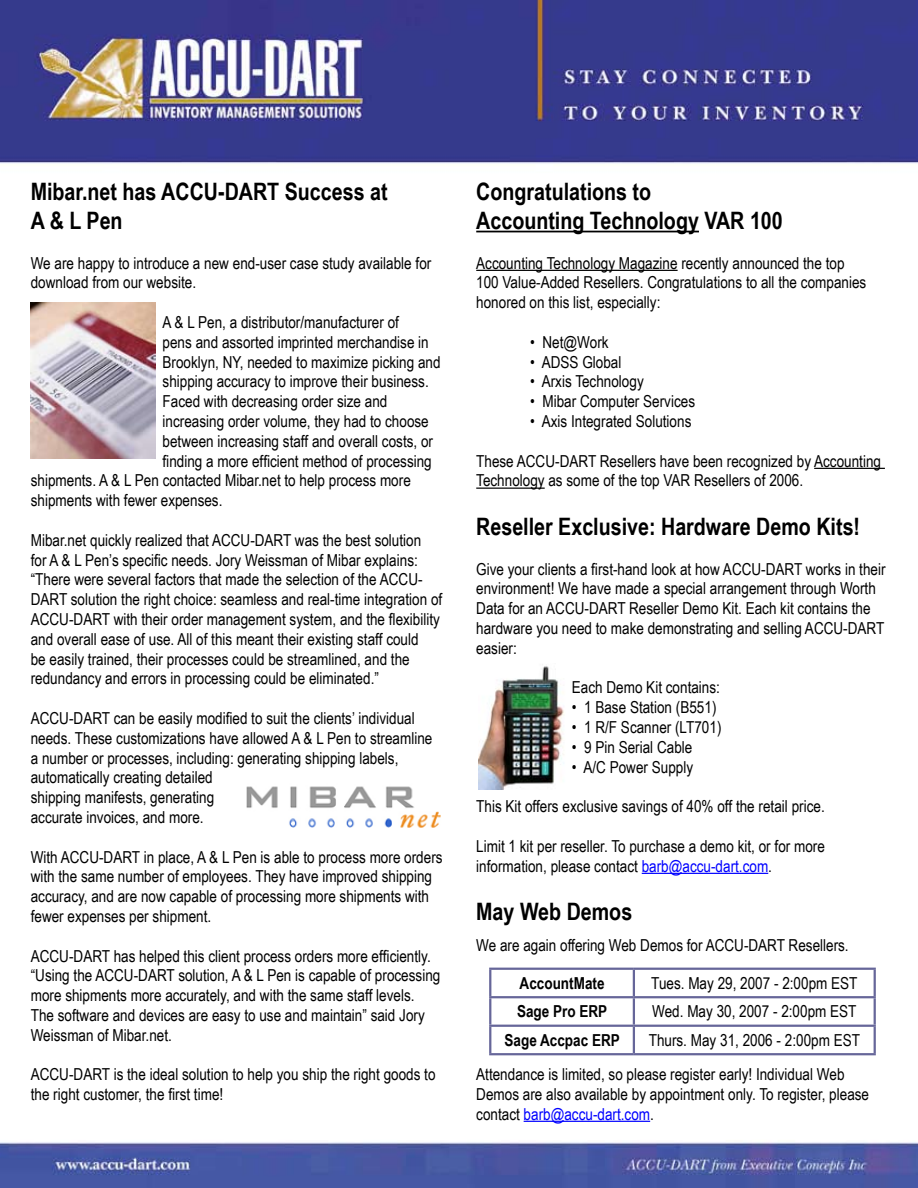
<style>
.page{position:relative;width:918px;height:1188px;background:#fff}
.page>*{position:absolute;margin:0;border:0;box-sizing:border-box;transform-origin:0 0}
.t1{font:700 24px/28.8px "Arial Narrow";color:#000}
.t2{font:16.5px/19.8px "Arial Narrow";color:#000}
.t3{font:700 16.5px "Arial Narrow";color:#000}
.s1{color:#00f}
</style>
<div class="page">
<img style="left:0;top:0;width:918px;height:1188px">
<hr style="left:476px;top:231px;width:223px;height:1px;background:#000">
<hr style="left:476px;top:270px;width:202px;height:1px;background:#000">
<hr style="left:814px;top:468px;width:71px;height:1px;background:#000">
<hr style="left:476px;top:488px;width:69px;height:1px;background:#000">
<hr style="left:642px;top:873px;width:126px;height:1px;background:#00f">
<hr style="left:524px;top:1121px;width:126px;height:1px;background:#00f">
<hr style="left:489px;top:970px;width:2px;height:26px;background:#669">
<hr style="left:489px;top:968px;width:145px;height:2px;background:#669">
<hr style="left:633px;top:970px;width:2px;height:26px;background:#669">
<hr style="left:634px;top:968px;width:242px;height:2px;background:#669">
<hr style="left:874px;top:970px;width:2px;height:26px;background:#669">
<hr style="left:489px;top:998px;width:2px;height:27px;background:#669">
<hr style="left:489px;top:996px;width:145px;height:2px;background:#669">
<hr style="left:633px;top:998px;width:2px;height:27px;background:#669">
<hr style="left:634px;top:996px;width:242px;height:2px;background:#669">
<hr style="left:874px;top:998px;width:2px;height:27px;background:#669">
<hr style="left:489px;top:1027px;width:2px;height:26px;background:#669">
<hr style="left:489px;top:1025px;width:145px;height:2px;background:#669">
<hr style="left:489px;top:1053px;width:145px;height:2px;background:#669">
<hr style="left:633px;top:1027px;width:2px;height:26px;background:#669">
<hr style="left:634px;top:1025px;width:242px;height:2px;background:#669">
<hr style="left:874px;top:1027px;width:2px;height:26px;background:#669">
<hr style="left:634px;top:1053px;width:242px;height:2px;background:#669">
<img style="left:240px;top:778px;width:204px;height:57px">
<img style="left:30px;top:303px;width:125px;height:156px">
<img style="left:478px;top:663px;width:94px;height:126px">
<h1 class="t1" style="left:31px;top:176px;width:358px">Mibar.net has ACCU-DART Success at<br>A &amp; L Pen</h1>
<p class="t2" style="left:31px;top:252px;width:402px">We are happy to introduce a new end-user case study available for download from our website.</p>
<p class="t2" style="left:163px;top:312px;width:238px">A &amp; L Pen, a distributor/manufacturer of</p>
<p class="t2" style="left:163px;top:331px;width:268px">pens and assorted imprinted merchandise in</p>
<p class="t2" style="left:163px;top:351px;width:280px">Brooklyn, NY, needed to maximize picking and</p>
<p class="t2" style="left:163px;top:371px;width:268px">shipping accuracy to improve their business.</p>
<p class="t2" style="left:163px;top:391px;width:226px">Faced with decreasing order size and</p>
<p class="t2" style="left:163px;top:411px;width:268px">increasing order volume, they had to choose</p>
<p class="t2" style="left:163px;top:430px;width:272px">between increasing staff and overall costs, or</p>
<p class="t2" style="left:163px;top:450px;width:271px">finding a more efficient method of processing</p>
<p class="t2" style="left:31px;top:470px;width:382px">shipments. A &amp; L Pen contacted Mibar.net to help process more</p>
<p class="t2" style="left:31px;top:490px;width:193px">shipments with fewer expenses.</p>
<p class="t2" style="left:31px;top:529px;width:413px">Mibar.net quickly realized that ACCU-DART was the best solution<br>for A &amp; L Pen’s specific needs. Jory Weissman of Mibar explains: “There were several factors that made the selection of the ACCU-DART solution the right choice: seamless and real-time integration of ACCU-DART with their order management system, and the flexibility and overall ease of use. All of this meant their existing staff could<br>be easily trained, their processes could be streamlined, and the redundancy and errors in processing could be eliminated.”</p>
<p class="t2" style="left:31px;top:708px;width:403px">ACCU-DART can be easily modified to suit the clients’ individual needs. These customizations have allowed A &amp; L Pen to streamline a number or processes, including: generating shipping labels, automatically creating detailed<br>shipping manifests, generating<br>accurate invoices, and more.</p>
<p class="t2" style="left:31px;top:846px;width:413px">With ACCU-DART in place, A &amp; L Pen is able to process more orders with the same number of employees. They have improved shipping accuracy, and are now capable of processing more shipments with fewer expenses per shipment.</p>
<p class="t2" style="left:31px;top:945px;width:411px">ACCU-DART has helped this client process orders more efficiently. “Using the ACCU-DART solution, A &amp; L Pen is capable of processing more shipments more accurately, and with the same staff levels.<br>The software and devices are easy to use and maintain” said Jory Weissman of Mibar.net.</p>
<p class="t2" style="left:31px;top:1064px;width:406px">ACCU-DART is the ideal solution to help you ship the right goods to the right customer, the first time!</p>
<h1 class="t1" style="left:476px;top:176px;width:308px">Congratulations to<br>Accounting Technology VAR 100</h1>
<p class="t2" style="left:476px;top:252px;width:392px">Accounting Technology Magazine recently announced the top<br>100 Value-Added Resellers. Congratulations to all the companies honored on this list, especially:</p>
<p class="t2" style="left:530px;top:331px;width:80px">• Net@Work</p>
<p class="t2" style="left:530px;top:351px;width:93px">• ADSS Global</p>
<p class="t2" style="left:530px;top:371px;width:115px">• Arxis Technology</p>
<p class="t2" style="left:530px;top:391px;width:166px">• Mibar Computer Services</p>
<p class="t2" style="left:530px;top:411px;width:163px">• Axis Integrated Solutions</p>
<p class="t2" style="left:476px;top:450px;width:406px">These ACCU-DART Resellers have been recognized by Accounting<br>Technology as some of the top VAR Resellers of 2006.</p>
<h1 class="t1" style="left:476px;top:511px;width:385px">Reseller Exclusive: Hardware Demo Kits!</h1>
<p class="t2" style="left:476px;top:558px;width:411px">Give your clients a first-hand look at how ACCU-DART works in their environment! We have made a special arrangement through Worth Data for an ACCU-DART Reseller Demo Kit. Each kit contains the hardware you need to make demonstrating and selling ACCU-DART easier:</p>
<p class="t2" style="left:572px;top:677px;width:150px">Each Demo Kit contains:</p>
<p class="t2" style="left:572px;top:697px;width:146px">• 1 Base Station (B551)</p>
<p class="t2" style="left:572px;top:717px;width:151px">• 1 R/F Scanner (LT701)</p>
<p class="t2" style="left:572px;top:736px;width:122px">• 9 Pin Serial Cable</p>
<p class="t2" style="left:572px;top:756px;width:123px">• A/C Power Supply</p>
<p class="t2" style="left:476px;top:796px;width:350px">This Kit offers exclusive savings of 40% off the retail price.</p>
<p class="t2" style="left:476px;top:835px;width:350px">Limit 1 kit per reseller. To purchase a demo kit, or for more information, please contact <span class="s1">barb@accu-dart.com</span>.</p>
<h1 class="t1" style="left:476px;top:896px;width:158px">May Web Demos</h1>
<p class="t2" style="left:476px;top:934px;width:374px">We are again offering Web Demos for ACCU-DART Resellers.</p>
<p class="t3" style="left:520px;top:971px;width:86px">AccountMate</p>
<p class="t2" style="left:651px;top:973px;width:208px">Tues. May 29, 2007 - 2:00pm EST</p>
<p class="t3" style="left:517px;top:999px;width:92px">Sage Pro ERP</p>
<p class="t2" style="left:652px;top:1001px;width:206px">Wed. May 30, 2007 - 2:00pm EST</p>
<p class="t3" style="left:505px;top:1028px;width:117px">Sage Accpac ERP</p>
<p class="t2" style="left:476px;top:1022px;width:385px;line-height:34px;text-indent:172px">Thurs. May 31, 2006 - 2:00pm EST<br>Attendance is limited, so please register early! Individual Web</p>
<p class="t2" style="left:476px;top:1083px;width:394px">Demos are also available by appointment only. To register, please contact <span class="s1">barb@accu-dart.com</span>.</p>
</div>
